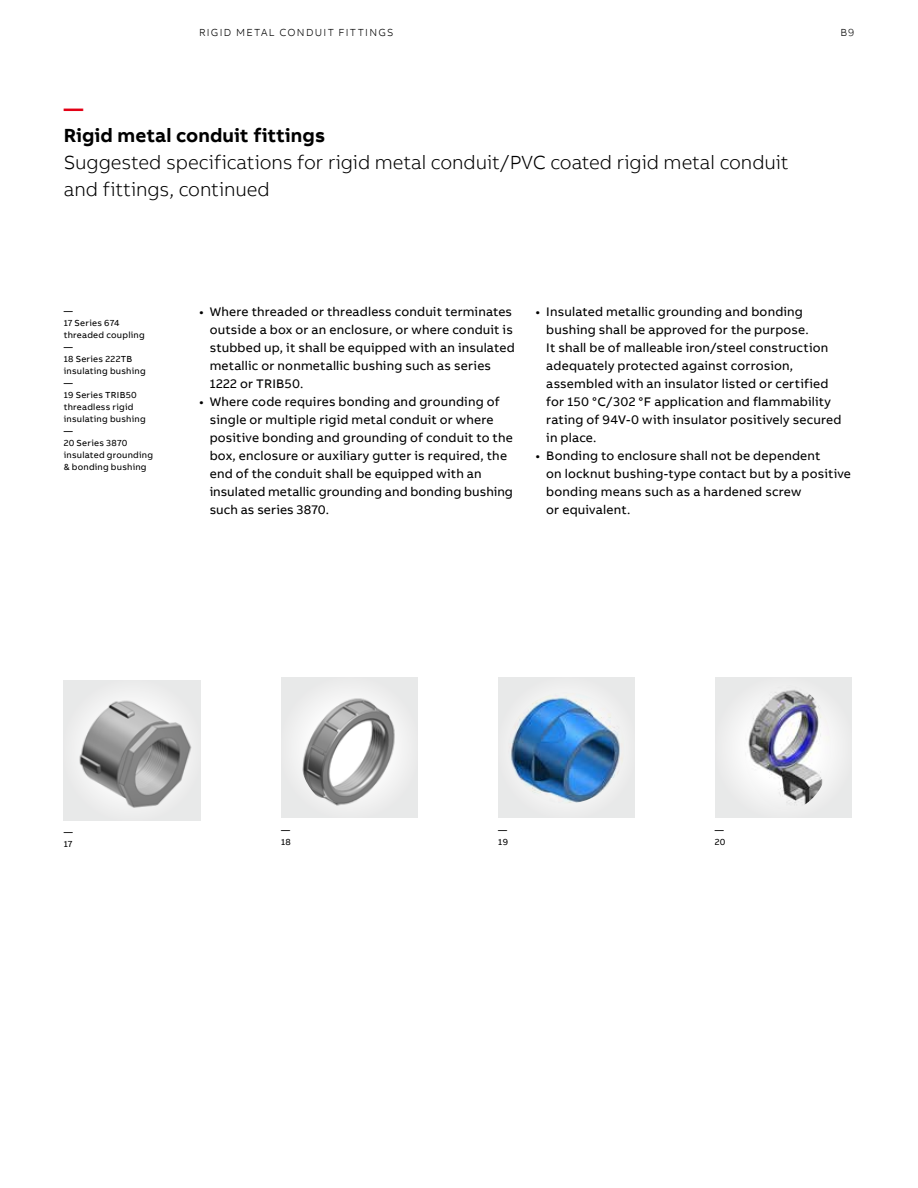
<style>
.page{position:relative;width:918px;height:1188px;background:#fff}
.page>*{position:absolute;margin:0;border:0;box-sizing:border-box;transform-origin:0 0}
.t1{font:300 19.5px/27px "AB Bvoice";letter-spacing:-.005em;color:#000}
.t2{font:700 19.5px "AB Bvoice";letter-spacing:.005em;color:#000}
.t3{font:700 19.5px "AB Bvoice";color:#e30015}
.t4{font:12.75px/18px "AB Bvoice";letter-spacing:.015em;color:#000}
.t5{font:300 10.5px "AB Bvoice";letter-spacing:.12em;color:#000}
.t6{font:9px/12px "AB Bvoice";letter-spacing:.025em;color:#000}
</style>
<div class="page">
<div style="left:281px;top:678px;width:136px;height:140px;background:#ebebeb"></div>
<div style="left:498px;top:678px;width:137px;height:140px;background:#eaeaea"></div>
<div style="left:715px;top:678px;width:137px;height:140px;background:#ebebeb"></div>
<img style="left:299px;top:696px;width:100px;height:110px">
<img style="left:511px;top:694px;width:109px;height:109px">
<img style="left:745px;top:690px;width:86px;height:115px">
<div style="left:64px;top:680px;width:136px;height:140px;background:#eaeaea"></div>
<img style="left:79px;top:697px;width:112px;height:111px">
<p class="t5" style="left:199px;top:26px;width:196px">RIGID METAL CONDUIT FITTINGS</p>
<p class="t5" style="left:841px;top:26px;width:15px">B9</p>
<h1 class="t3" style="left:64px;top:96px;width:21px">—</h1>
<h1 class="t2" style="left:64px;top:123px;width:263px">Rigid metal conduit fittings</h1>
<h1 class="t1" style="left:64px;top:149px;width:726px">Suggested specifications for rigid metal conduit/PVC coated rigid metal conduit and fittings, continued</h1>
<p class="t6" style="left:64px;top:305px;width:91px">—<br>17 Series 674 threaded coupling —<br>18 Series 222TB insulating bushing —<br>19 Series TRIB50 threadless rigid insulating bushing —<br>20 Series 3870 insulated grounding &amp; bonding bushing</p>
<p class="t4" style="left:210px;top:303px;width:306px;text-indent:-11px">• Where threaded or threadless conduit terminates outside a box or an enclosure, or where conduit is stubbed up, it shall be equipped with an insulated metallic or nonmetallic bushing such as series 1222 or TRIB50.</p>
<p class="t4" style="left:210px;top:393px;width:305px;text-indent:-11px">• Where code requires bonding and grounding of single or multiple rigid metal conduit or where positive bonding and grounding of conduit to the box, enclosure or auxiliary gutter is required, the end of the conduit shall be equipped with an insulated metallic grounding and bonding bushing such as series 3870.</p>
<p class="t4" style="left:546px;top:303px;width:297px;text-indent:-11px">• Insulated metallic grounding and bonding bushing shall be approved for the purpose.<br>It shall be of malleable iron/steel construction adequately protected against corrosion, assembled with an insulator listed or certified for 150 °C/302 °F application and flammability rating of 94V-0 with insulator positively secured in place.</p>
<p class="t4" style="left:546px;top:447px;width:306px;text-indent:-11px">• Bonding to enclosure shall not be dependent<br>on locknut bushing-type contact but by a positive bonding means such as a hardened screw<br>or equivalent.</p>
<p class="t6" style="left:64px;top:826px;width:10px">—<br>17</p>
<p class="t6" style="left:281px;top:824px;width:11px">—<br>18</p>
<p class="t6" style="left:498px;top:824px;width:11px">—<br>19</p>
<p class="t6" style="left:715px;top:824px;width:12px">—<br>20</p>
</div>
